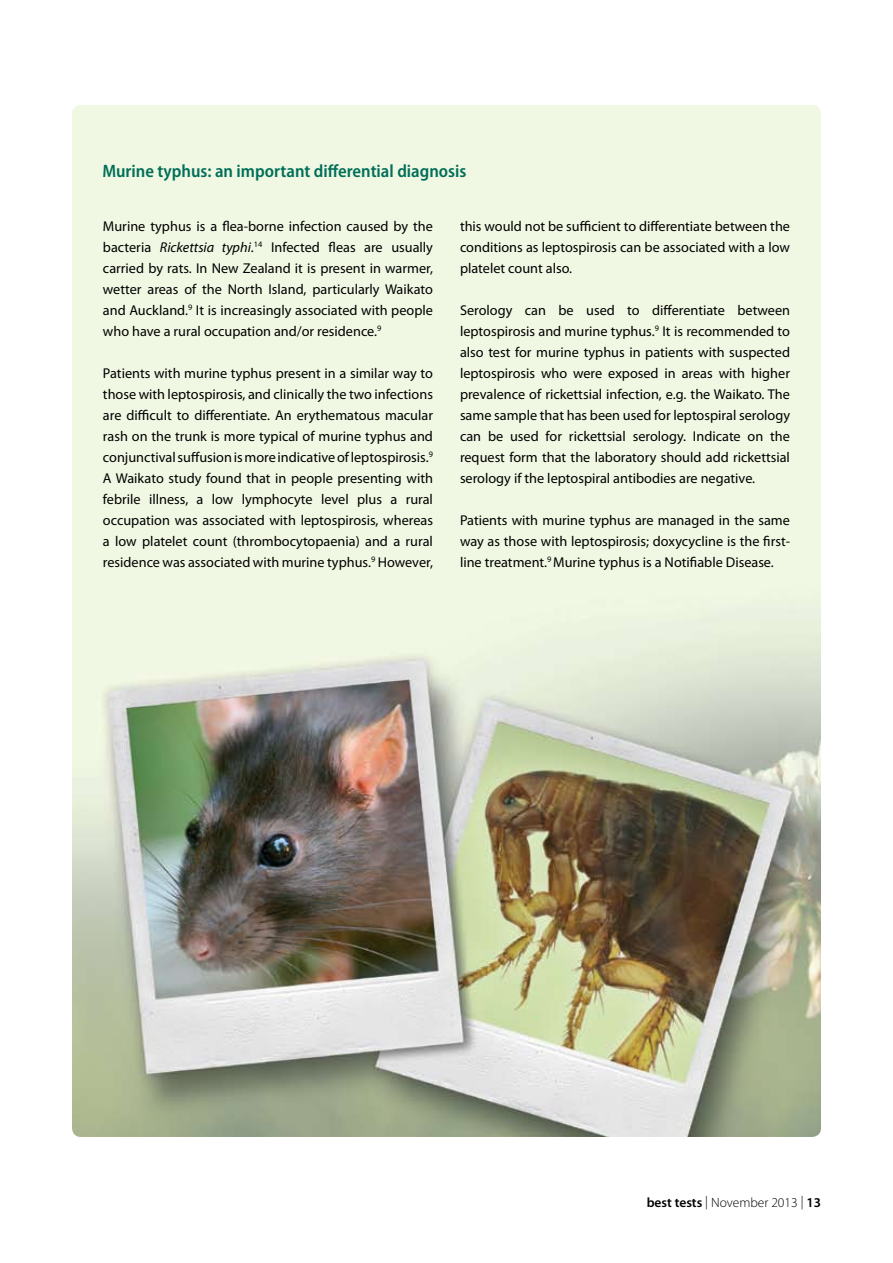
<style>
.page{position:relative;width:893px;height:1263px;background:#fff}
.page>*{position:absolute;margin:0;border:0;box-sizing:border-box;transform-origin:0 0}
.t1{font:600 semi-condensed 18px "Myriad Pro";color:#006e58}
.t2{font:14.25px/21px "Myriad Pro";color:#000;text-align:justify}
.t3{font:300 13.5px "Myriad Pro";color:#000}
.s1{font-style:italic}
.s2{font-weight:600}
</style>
<div class="page">
<img style="left:72px;top:105px;width:749px;height:1032px">
<p class="t1" style="left:102px;top:161px;width:366px">Murine typhus: an important differential diagnosis</p>
<p class="t2" style="left:103px;top:215px;width:332px">Murine typhus is a flea-borne infection caused by the bacteria <span class="s1">Rickettsia typhi</span>.<sup>14</sup> Infected fleas are usually carried by rats. In New Zealand it is present in warmer, wetter areas of the North Island, particularly Waikato and Auckland.<sup>9</sup> It is increasingly associated with people who have a rural occupation and/or residence.<sup>9</sup></p>
<p class="t2" style="left:103px;top:362px;width:332px">Patients with murine typhus present in a similar way to those with leptospirosis, and clinically the two infections are difficult to differentiate. An erythematous macular rash on the trunk is more typical of murine typhus and conjunctival suffusion is more indicative of leptospirosis.<sup>9<br></sup>A Waikato study found that in people presenting with febrile illness, a low lymphocyte level plus a rural occupation was associated with leptospirosis, whereas a low platelet count (thrombocytopaenia) and a rural residence was associated with murine typhus.<sup>9</sup> However,</p>
<p class="t2" style="left:460px;top:215px;width:332px">this would not be sufficient to differentiate between the conditions as leptospirosis can be associated with a low platelet count also.</p>
<p class="t2" style="left:460px;top:300px;width:332px">Serology can be used to differentiate between leptospirosis and murine typhus.<sup>9</sup> It is recommended to also test for murine typhus in patients with suspected leptospirosis who were exposed in areas with higher prevalence of rickettsial infection, e.g. the Waikato. The same sample that has been used for leptospiral serology can be used for rickettsial serology. Indicate on the request form that the laboratory should add rickettsial serology if the leptospiral antibodies are negative.</p>
<p class="t2" style="left:460px;top:510px;width:332px">Patients with murine typhus are managed in the same way as those with leptospirosis; doxycycline is the first&shy;line treatment.<sup>9</sup> Murine typhus is a Notifiable Disease.</p>
<p class="t3" style="left:647px;top:1194px;width:176px"><span class="s2">best tests</span> | November 2013 | <span class="s2">13</span></p>
</div>
